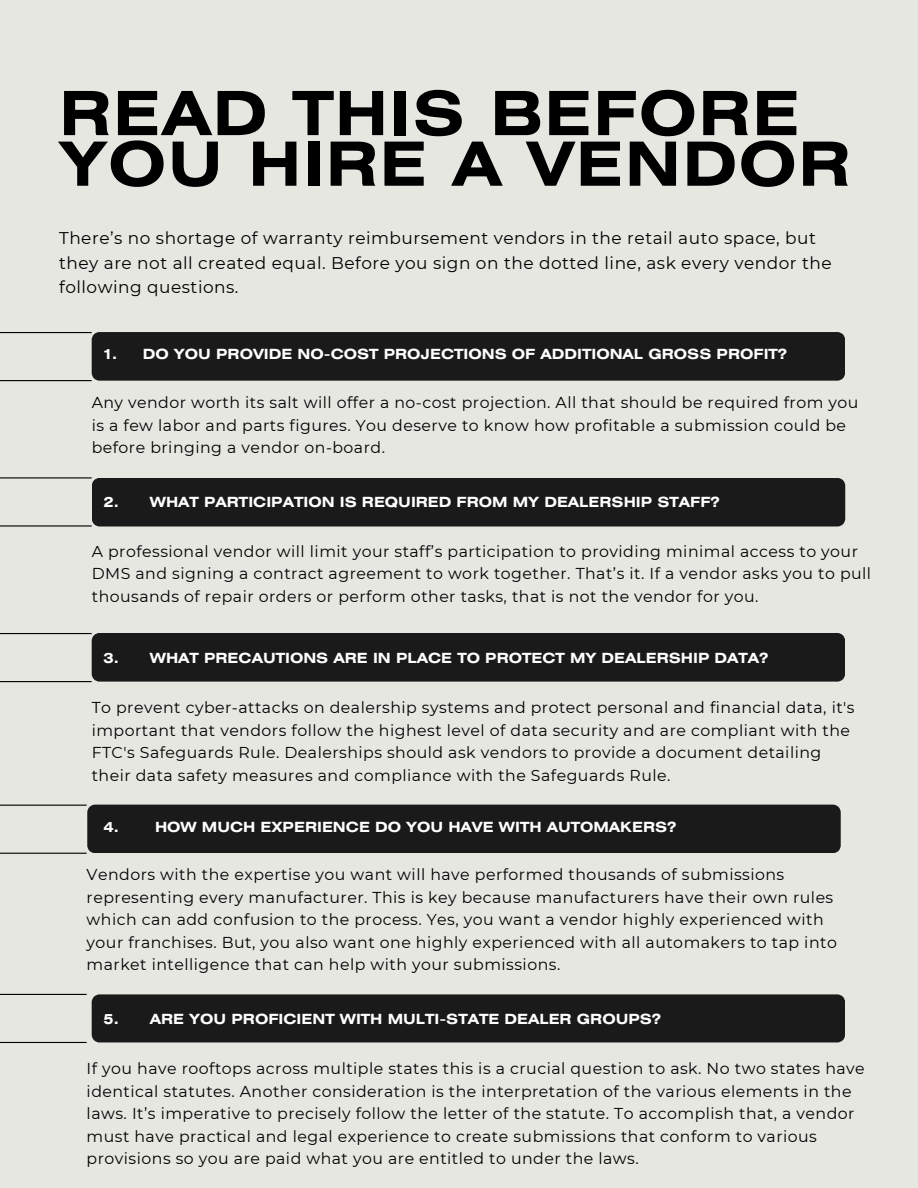
<style>
.page{position:relative;width:918px;height:1188px;background:#e6e7e1}
.page>*{position:absolute;margin:0;border:0;box-sizing:border-box;transform-origin:0 0}
.t1{font:700 60.75px/50.7px "Helios Ext";letter-spacing:.025em;color:#000}
.t2{font:16.95px/24.8px "Montserrat";letter-spacing:.03em;color:#000}
.t3{font:15.75px/22.5px "Montserrat";letter-spacing:.03em;color:#000}
.t4{font:700 13.95px "Helios Ext";color:#fff}
</style>
<div class="page">
<div style="left:92px;top:332px;width:753px;height:49px;background:#1a1a1a"></div>
<hr style="left:0;top:332px;width:92px;height:1px;background:#000">
<hr style="left:0;top:477px;width:92px;height:1px;background:#000">
<hr style="left:0;top:380px;width:92px;height:1px;background:#000">
<hr style="left:0;top:525px;width:92px;height:2px;background:#000">
<hr style="left:0;top:633px;width:92px;height:1px;background:#000">
<hr style="left:0;top:681px;width:92px;height:1px;background:#000">
<hr style="left:0;top:805px;width:87px;height:1px;background:#000">
<hr style="left:0;top:994px;width:87px;height:1px;background:#000">
<hr style="left:0;top:853px;width:87px;height:1px;background:#000">
<hr style="left:0;top:1042px;width:87px;height:1px;background:#000">
<div style="left:92px;top:478px;width:753px;height:48px;background:#1a1a1a"></div>
<div style="left:92px;top:633px;width:753px;height:49px;background:#1a1a1a"></div>
<div style="left:87px;top:805px;width:754px;height:48px;background:#1a1a1a"></div>
<div style="left:92px;top:994px;width:753px;height:48px;background:#1a1a1a"></div>
<h1 class="t1" style="left:59px;top:94px;width:793px">READ THIS BEFORE<br>YOU HIRE A VENDOR</h1>
<p class="t2" style="left:59px;top:225px;width:774px">There’s no shortage of warranty reimbursement vendors in the retail auto space, but they are not all created equal. Before you sign on the dotted line, ask every vendor the following questions.</p>
<p class="t4" style="left:104px;top:349px;width:685px">1. DO YOU PROVIDE NO-COST PROJECTIONS OF ADDITIONAL GROSS PROFIT?</p>
<p class="t3" style="left:92px;top:391px;width:768px">Any vendor worth its salt will offer a no-cost projection. All that should be required from you is a few labor and parts figures. You deserve to know how profitable a submission could be before bringing a vendor on-board.</p>
<p class="t4" style="left:104px;top:497px;width:618px">2. WHAT PARTICIPATION IS REQUIRED FROM MY DEALERSHIP STAFF?</p>
<p class="t3" style="left:92px;top:540px;width:781px">A professional vendor will limit your staff’s participation to providing minimal access to your<br>DMS and signing a contract agreement to work together. That’s it. If a vendor asks you to pull thousands of repair orders or perform other tasks, that is not the vendor for you.</p>
<p class="t4" style="left:104px;top:653px;width:666px">3. WHAT PRECAUTIONS ARE IN PLACE TO PROTECT MY DEALERSHIP DATA?</p>
<p class="t3" style="left:92px;top:697px;width:764px">To prevent cyber-attacks on dealership systems and protect personal and financial data, it's important that vendors follow the highest level of data security and are compliant with the FTC's Safeguards Rule. Dealerships should ask vendors to provide a document detailing their data safety measures and compliance with the Safeguards Rule.</p>
<p class="t4" style="left:104px;top:822px;width:17px">4.</p>
<p class="t4" style="left:155px;top:822px;width:523px">HOW MUCH EXPERIENCE DO YOU HAVE WITH AUTOMAKERS?</p>
<p class="t3" style="left:87px;top:863px;width:752px">Vendors with the expertise you want will have performed thousands of submissions representing every manufacturer. This is key because manufacturers have their own rules which can add confusion to the process. Yes, you want a vendor highly experienced with your franchises. But, you also want one highly experienced with all automakers to tap into market intelligence that can help with your submissions.</p>
<p class="t4" style="left:104px;top:1013px;width:559px">5. ARE YOU PROFICIENT WITH MULTI-STATE DEALER GROUPS?</p>
<p class="t3" style="left:87px;top:1057px;width:780px">If you have rooftops across multiple states this is a crucial question to ask. No two states have identical statutes. Another consideration is the interpretation of the various elements in the laws. It’s imperative to precisely follow the letter of the statute. To accomplish that, a vendor must have practical and legal experience to create submissions that conform to various provisions so you are paid what you are entitled to under the laws.</p>
</div>
